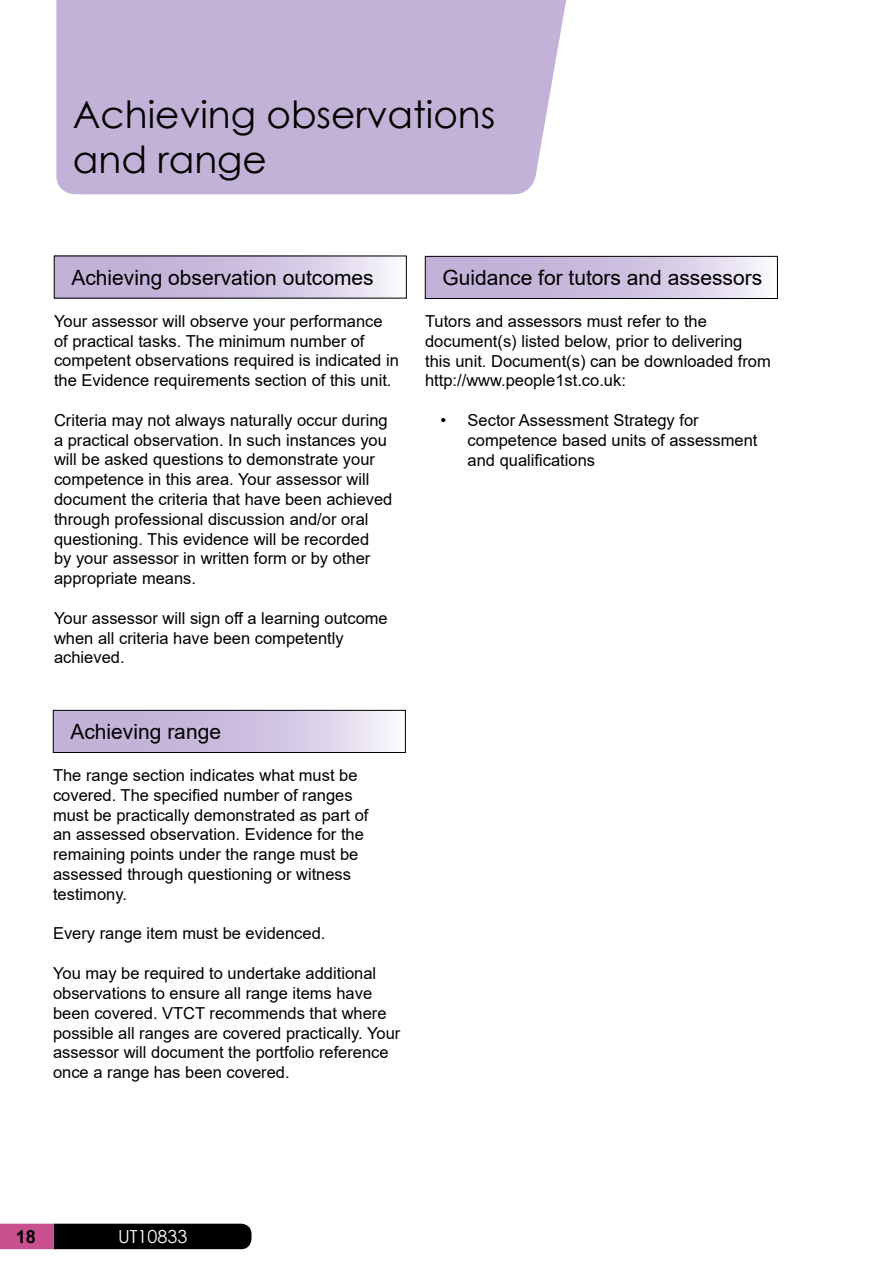
<style>
.page{position:relative;width:893px;height:1263px;background:#fff}
.page>*{position:absolute;margin:0;border:0;box-sizing:border-box;transform-origin:0 0}
.t1{font:37.5px/45px "Century Gothic";color:#000}
.t2{font:21px "Arial";color:#000}
.t3{font:18px "Century Gothic";color:#fff}
.t4{font:700 18px "Arial";color:#000}
.t5{font:16.5px/19.8px "Arial";color:#000}
</style>
<div class="page">
<svg style="left:56px;top:258px;width:336px;height:38px;background:#d0c3e0"></svg>
<svg style="left:55px;top:712px;width:336px;height:39px;background:#d0c2e0"></svg>
<div style="left:53px;top:710px;width:353px;height:43px;border:1px solid #000"></div>
<div style="left:56px;top:0;width:510px;height:195px;background:#c3b2d7"></div>
<svg style="left:0;top:1224px;width:251px;height:25px;background:#2c1220"></svg>
<svg style="left:427px;top:258px;width:336px;height:39px;background:#d0c2e0"></svg>
<div style="left:425px;top:256px;width:353px;height:43px;border:1px solid #000"></div>
<h1 class="t1" style="left:73px;top:91px;width:424px">Achieving observations and range</h1>
<p class="t2" style="left:71px;top:263px;width:304px">Achieving observation outcomes</p>
<p class="t5" style="left:54px;top:311px;width:346px">Your assessor will observe your performance of practical tasks. The minimum number of competent observations required is indicated in the Evidence requirements section of this unit.</p>
<p class="t5" style="left:54px;top:410px;width:340px">Criteria may not always naturally occur during a practical observation. In such instances you will be asked questions to demonstrate your competence in this area. Your assessor will document the criteria that have been achieved through professional discussion and/or oral questioning. This evidence will be recorded<br>by your assessor in written form or by other appropriate means.</p>
<p class="t5" style="left:54px;top:608px;width:335px">Your assessor will sign off a learning outcome when all criteria have been competently achieved.</p>
<p class="t2" style="left:70px;top:717px;width:152px">Achieving range</p>
<p class="t5" style="left:53px;top:765px;width:317px">The range section indicates what must be covered. The specified number of ranges must be practically demonstrated as part of an assessed observation. Evidence for the remaining points under the range must be assessed through questioning or witness testimony.</p>
<p class="t5" style="left:53px;top:924px;width:274px">Every range item must be evidenced.</p>
<p class="t5" style="left:53px;top:963px;width:349px">You may be required to undertake additional observations to ensure all range items have been covered. VTCT recommends that where possible all ranges are covered practically. Your assessor will document the portfolio reference once a range has been covered.</p>
<p class="t2" style="left:442px;top:263px;width:321px">Guidance for tutors and assessors</p>
<p class="t5" style="left:425px;top:311px;width:347px">Tutors and assessors must refer to the document(s) listed below, prior to delivering this unit. Document(s) can be downloaded from http://www.people1st.co.uk:</p>
<p class="t5" style="left:468px;top:410px;width:291px;text-indent:-27px">• Sector Assessment Strategy for competence based units of assessment and qualifications</p>
<p class="t4" style="left:16px;top:1224px;width:22px">18</p>
<p class="t3" style="left:118px;top:1223px;width:71px">UT10833</p>
</div>
